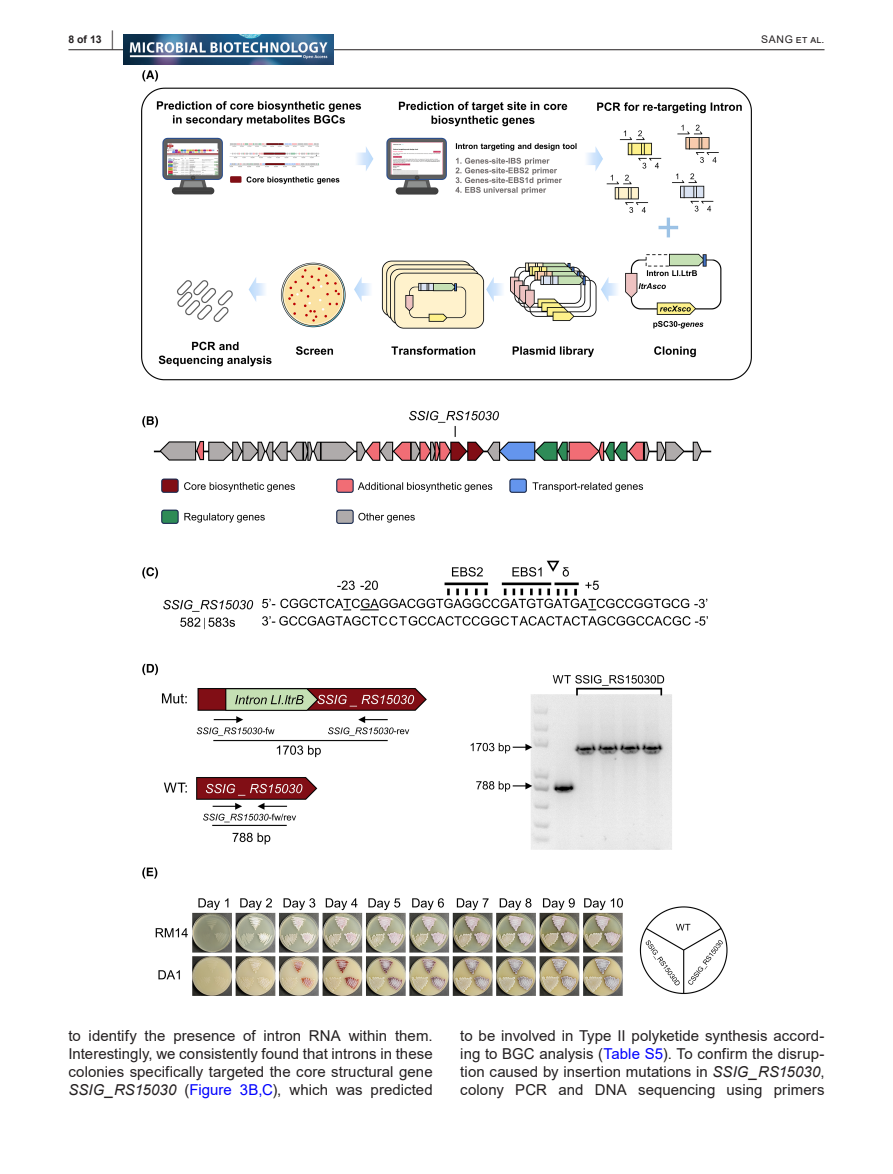
<style>
.page{position:relative;width:893px;height:1174px;background:#fff}
.page>*{position:absolute;margin:0;border:0;box-sizing:border-box;transform-origin:0 0}
.t1{font:15px/18px "Arial";letter-spacing:.005em;color:#231f20;text-align:justify}
.t2{font:10.5px "Arial";letter-spacing:.05em;color:#231f20}
.t3{font:700 10.5px "Arial";color:#231f20}
.s1{font-size:20.25px}
.s2{font-style:italic}
.s3{color:#00f}
</style>
<div class="page">
<hr style="left:68px;top:49px;width:756px;height:1px;background:#231f20">
<img style="left:124px;top:35px;width:210px;height:30px">
<img style="left:141px;top:70px;width:611px;height:926px">
<p class="t3" style="left:68px;top:32px;width:47px">8 of 13 <span class="s1">|</span></p>
<p class="t2" style="left:761px;top:32px;width:65px">SANG et al.</p>
<p class="t1" style="left:68px;top:1027px;width:366px">to identify the presence of intron RNA within them.<br>Interestingly, we consistently found that introns in these colonies specifically targeted the core structural gene <span class="s2">SSIG_RS15030</span> (<span class="s3">Figure 3B,C</span>), which was predicted</p>
<p class="t1" style="left:460px;top:1027px;width:366px">to be involved in Type II polyketide synthesis accord&shy;ing to BGC analysis (<span class="s3">Table S5</span>). To confirm the disrup&shy;tion caused by insertion mutations in <span class="s2">SSIG_RS15030</span>, colony PCR and DNA sequencing using primers</p>
</div>
